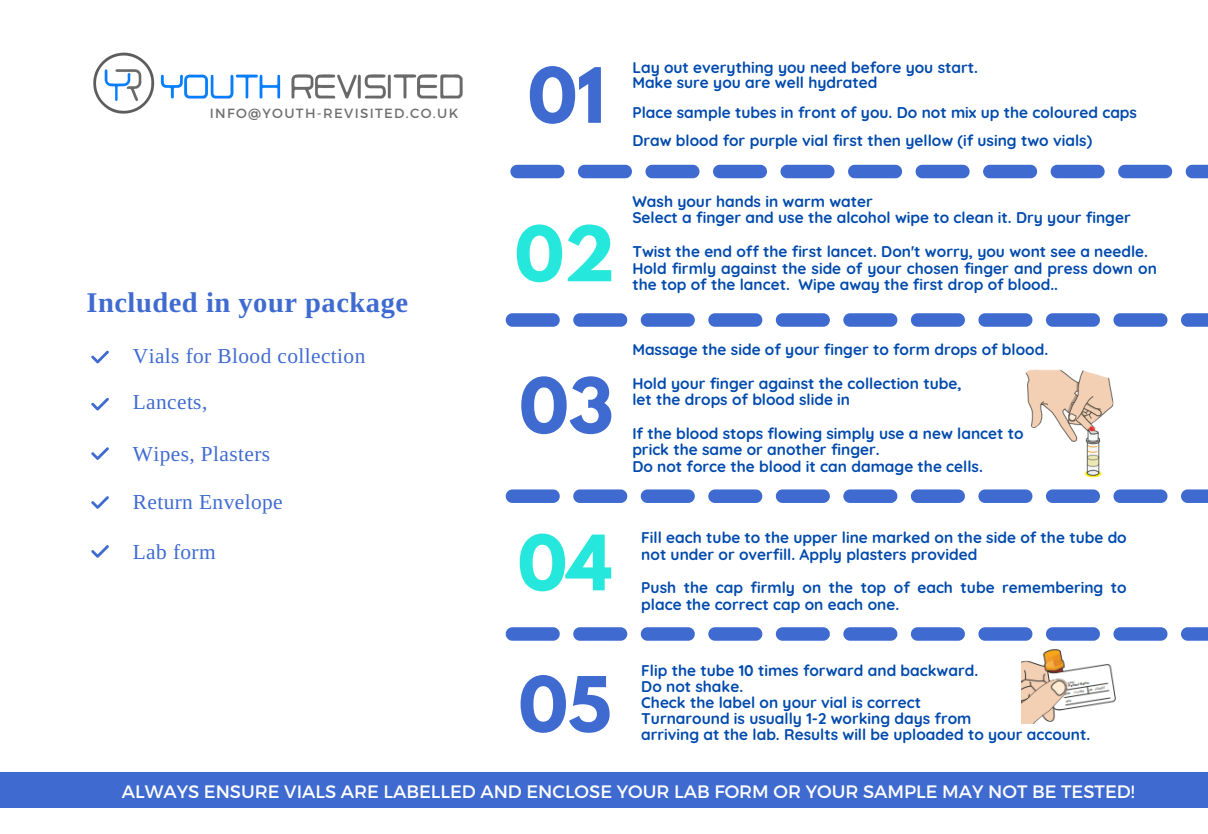
<style>
.page{position:relative;width:1208px;height:834px;background:#fff}
.page>*{position:absolute;margin:0;border:0;box-sizing:border-box;transform-origin:0 0}
.t1{font:700 67.6px "League Spartan";color:#3f6bd1}
.t2{font:700 67.6px "League Spartan";color:#26e7db}
.t3{font:700 28.4px "Libra Serif Modern";letter-spacing:.02em;color:#3f6bd1}
.t4{font:21.4px "Libra Serif Modern";letter-spacing:.02em;color:#3f6bd1}
.t5{font:18px "Montserrat";color:#fff}
.t6{font:700 15.4px/16.8px "Quicksand";color:#004aad}
.t7{font:13.4px "Montserrat";letter-spacing:.1em;color:#707070}
</style>
<div class="page">
<svg style="left:506px;top:489px;width:702px;height:14px"></svg>
<svg style="left:506px;top:627px;width:702px;height:14px"></svg>
<img style="left:1021px;top:649px;width:95px;height:74px">
<div style="left:0;top:772px;width:1208px;height:36px;background:#3f6bd1"></div>
<svg style="left:510px;top:165px;width:698px;height:13px"></svg>
<svg style="left:506px;top:313px;width:702px;height:14px"></svg>
<svg style="left:91px;top:351px;width:18px;height:12px"></svg>
<svg style="left:91px;top:398px;width:18px;height:12px"></svg>
<svg style="left:91px;top:447px;width:18px;height:13px"></svg>
<svg style="left:91px;top:496px;width:18px;height:13px"></svg>
<svg style="left:91px;top:545px;width:18px;height:13px"></svg>
<img style="left:93px;top:52px;width:370px;height:61px">
<img style="left:1025px;top:369px;width:89px;height:109px">
<h4 class="t7" style="left:210px;top:105px;width:250px">INFO@YOUTH-REVISITED.CO.UK</h4>
<h4 class="t3" style="left:86px;top:286px;width:323px">Included in your package</h4>
<h2 class="t4" style="left:133px;top:344px;width:234px">Vials for Blood collection</h2>
<p class="t4" style="left:133px;top:391px;width:76px">Lancets,</p>
<h2 class="t4" style="left:133px;top:443px;width:139px">Wipes, Plasters</h2>
<p class="t4" style="left:133px;top:491px;width:151px">Return Envelope</p>
<h2 class="t4" style="left:133px;top:540px;width:84px">Lab form</h2>
<h4 class="t1" style="left:528px;top:62px;width:79px">01</h4>
<p class="t2" style="left:515px;top:220px;width:102px">02</p>
<h2 class="t1" style="left:519px;top:372px;width:96px">03</h2>
<p class="t6" style="left:632px;top:59px;width:347px;line-height:15.4px">Lay out everything you need before you start.<br>Make sure you are well hydrated</p>
<h4 class="t6" style="left:632px;top:104px;width:506px">Place sample tubes in front of you. Do not mix up the coloured caps</h4>
<h4 class="t6" style="left:632px;top:132px;width:461px">Draw blood for purple vial first then yellow (if using two vials)</h4>
<h4 class="t6" style="left:632px;top:193px;width:500px">Wash your hands in warm water<br>Select a finger and use the alcohol wipe to clean it. Dry your finger</h4>
<h1 class="t6" style="left:632px;top:243px;width:526px">Twist the end off the first lancet. Don't worry, you wont see a needle.<br>Hold firmly against the side of your chosen finger and press down on the top of the lancet. Wipe away the first drop of blood..</h1>
<p class="t6" style="left:632px;top:341px;width:417px">Massage the side of your finger to form drops of blood.</p>
<h2 class="t6" style="left:632px;top:374px;width:331px">Hold your finger against the collection tube, let the drops of blood slide in</h2>
<p class="t6" style="left:632px;top:425px;width:393px">If the blood stops flowing simply use a new lancet to prick the same or another finger.<br>Do not force the blood it can damage the cells.</p>
<p class="t2" style="left:518px;top:530px;width:96px">04</p>
<p class="t1" style="left:518px;top:671px;width:94px">05</p>
<p class="t6" style="left:641px;top:529px;width:487px">Fill each tube to the upper line marked on the side of the tube do not under or overfill. Apply plasters provided</p>
<h4 class="t6" style="left:641px;top:579px;width:487px">Push the cap firmly on the top of each tube remembering to place the correct cap on each one.</h4>
<p class="t6" style="left:641px;top:662px;width:450px;line-height:16px">Flip the tube 10 times forward and backward.<br>Do not shake.<br>Check the label on your vial is correct<br>Turnaround is usually 1-2 working days from<br>arriving at the lab. Results will be uploaded to your account.</p>
<h4 class="t5" style="left:122px;top:780px;width:1014px">ALWAYS ENSURE VIALS ARE LABELLED AND ENCLOSE YOUR LAB FORM OR YOUR SAMPLE MAY NOT BE TESTED!</h4>
</div>
